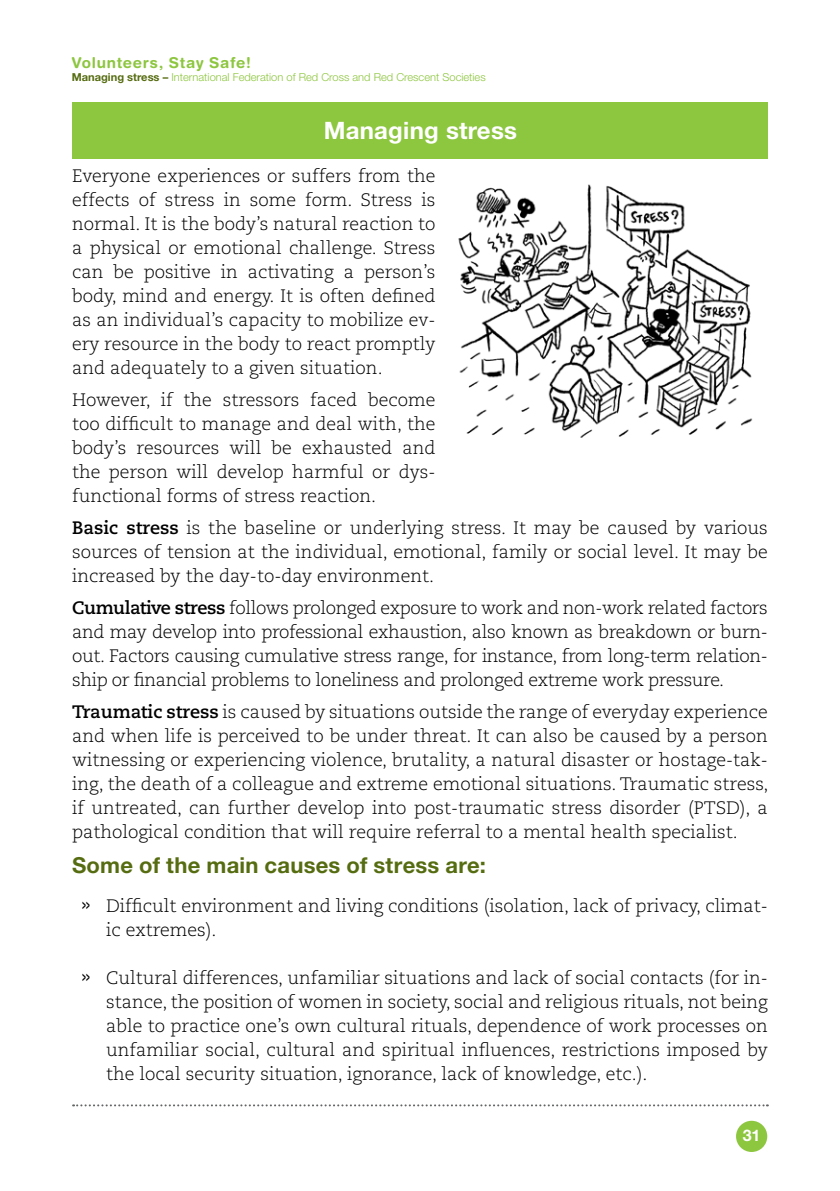
<style>
.page{position:relative;width:840px;height:1191px;background:#fff}
.page>*{position:absolute;margin:0;border:0;box-sizing:border-box;transform-origin:0 0}
.t1{font:700 24px "Helvetica Neue LT Std";letter-spacing:.01em;color:#fff}
.t2{font:700 22px "Helvetica Neue LT Std";letter-spacing:.01em;color:#566c11}
.t3{font:300 18px/24px "Caecilia LT Std";color:#000;text-align:justify}
.t4{font:700 16px "Helvetica Neue";color:#fff}
.t5{font:700 15px "Helvetica Rounded LT Std";letter-spacing:.045em;color:#8dc63f}
.t6{font:300 11px "Helvetica Neue LT Std";color:#8dc63f}
.s1{font-weight:700;color:#566c11}
.s2{font-weight:700}
.s3{font-family:"Helvetica Neue LT Std";font-size:24px}
</style>
<div class="page">
<svg style="left:73px;top:1104px;width:694px;height:2px"></svg>
<div style="left:735px;top:1120px;width:31px;height:32px;background:#8dc63f;border-radius:50%"></div>
<div style="left:72px;top:102px;width:695px;height:57px;background:#8dc63f"></div>
<img style="left:458px;top:184px;width:295px;height:254px">
<p class="t5" style="left:72px;top:54px;width:180px">Volunteers, Stay Safe!</p>
<p class="t6" style="left:72px;top:71px;width:415px"><span class="s1">Managing stress –</span> International Federation of Red Cross and Red Crescent Societies</p>
<h1 class="t1" style="left:323px;top:116px;width:195px">Managing stress</h1>
<p class="t3" style="left:72px;top:164px;width:364px">Everyone experiences or suffers from the effects of stress in some form. Stress is normal. It is the body’s natural reaction to a physical or emotional challenge. Stress can be positive in activating a person’s body, mind and energy. It is often defined as an individual’s capacity to mobilize ev&shy;ery resource in the body to react promptly and adequately to a given situation.</p>
<p class="t3" style="left:72px;top:388px;width:364px">However, if the stressors faced become too difficult to manage and deal with, the body’s resources will be exhausted and the person will develop harmful or dys&shy;functional forms of stress reaction.</p>
<p class="t3" style="left:72px;top:516px;width:696px"><span class="s2">Basic stress</span> is the baseline or underlying stress. It may be caused by various sources of tension at the individual, emotional, family or social level. It may be increased by the day-to-day environment.</p>
<p class="t3" style="left:72px;top:596px;width:697px"><span class="s2">Cumulative stress</span> follows prolonged exposure to work and non-work related factors and may develop into professional exhaustion, also known as breakdown or burn&shy;out. Factors causing cumulative stress range, for instance, from long-term relation&shy;ship or financial problems to loneliness and prolonged extreme work pressure.</p>
<p class="t3" style="left:72px;top:700px;width:697px"><span class="s2">Traumatic stress</span> is caused by situations outside the range of everyday experience and when life is perceived to be under threat. It can also be caused by a person witnessing or experiencing violence, brutality, a natural disaster or hostage-tak&shy;ing, the death of a colleague and extreme emotional situations. Traumatic stress, if untreated, can further develop into post-traumatic stress disorder (PTSD), a pathological condition that will require referral to a mental health specialist.</p>
<p class="t2" style="left:72px;top:851px;width:415px">Some of the main causes of stress are:</p>
<p class="t3" style="left:106px;top:894px;width:662px;text-indent:-25px"><span class="s3">»</span> Difficult environment and living conditions (isolation, lack of privacy, climat&shy;ic extremes).</p>
<p class="t3" style="left:106px;top:966px;width:663px;text-indent:-25px"><span class="s3">»</span> Cultural differences, unfamiliar situations and lack of social contacts (for in&shy;stance, the position of women in society, social and religious rituals, not being able to practice one’s own cultural rituals, dependence of work processes on unfamiliar social, cultural and spiritual influences, restrictions imposed by the local security situation, ignorance, lack of knowledge, etc.).</p>
<p class="t4" style="left:742px;top:1125px;width:19px">31</p>
</div>
